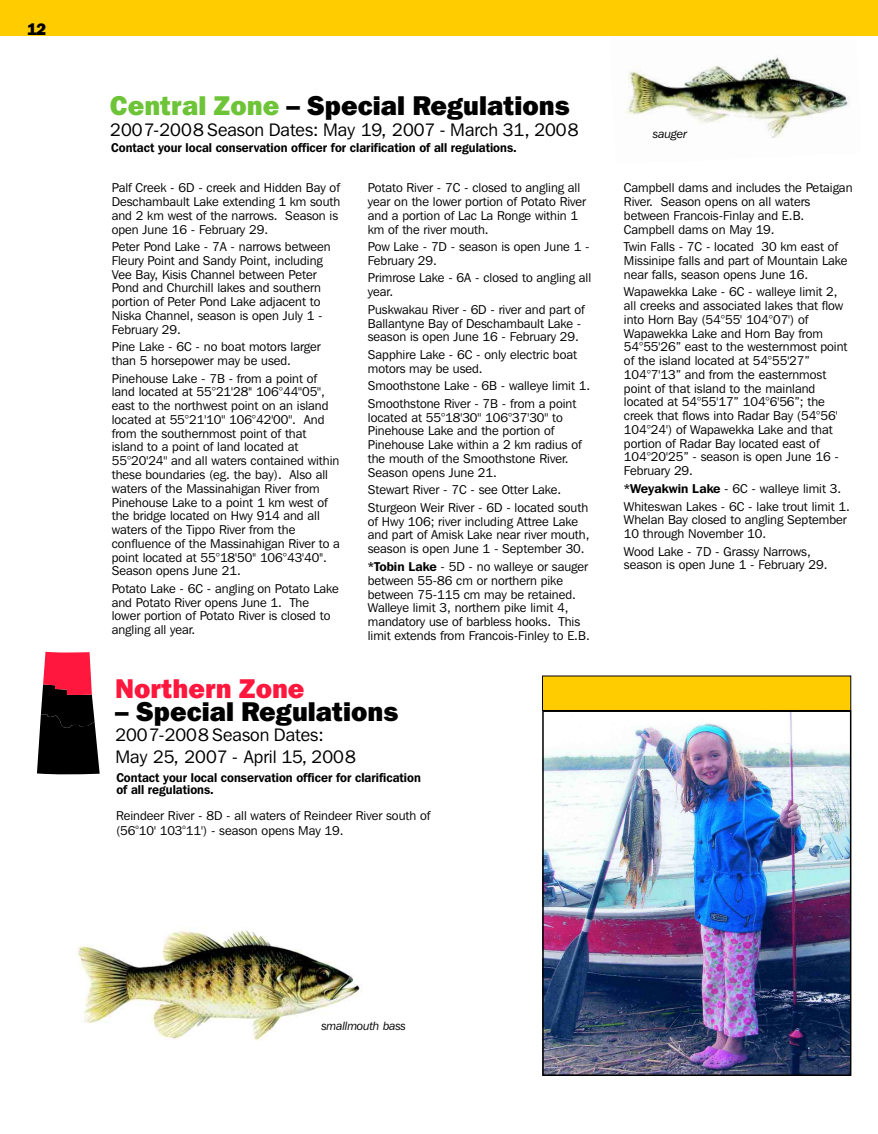
<style>
.page{position:relative;width:878px;height:1134px;background:#fff}
.page>*{position:absolute;margin:0;border:0;box-sizing:border-box;transform-origin:0 0}
.t1{font:800 27px "Franklin Gothic IT Cby BT";color:#000}
.t2{font:800 27px "Franklin Gothic IT Cby BT";color:#ff173d}
.t3{font:18px/21.6px "Franklin Gothic IT Cby BT";color:#000}
.t4{font:800 16.5px "Franklin Gothic IT Cby BT";color:#000}
.t5{font:12.75px/13.8px "Franklin Gothic IT Cby BT";color:#000}
.t6{font:700 12.75px/12px "Franklin Gothic IT Cby BT";color:#000;scale:.94 1}
.t7{font:italic 12px "Franklin Gothic IT Cby BT";letter-spacing:-.015em;color:#000}
.t8{font:6.3px "Franklin Gothic IT Cby BT";color:#000}
.s1{color:#6ec438}
.s2{font-weight:700}
</style>
<div class="page">
<img style="left:609px;top:35px;width:250px;height:103px">
<div style="left:0;top:0;width:878px;height:35px;background:#fc0"></div>
<svg style="left:37px;top:652px;width:63px;height:123px;background:#663039"></svg>
<img style="left:545px;top:713px;width:303px;height:360px">
<div style="left:542px;top:710px;width:309px;height:366px;border:2px solid #000"></div>
<img style="left:77px;top:927px;width:283px;height:114px">
<div style="left:542px;top:676px;width:309px;height:35px;background:#fc0"></div>
<p class="t4" style="left:27px;top:22px;width:21px">12</p>
<h1 class="t1" style="left:110px;top:94px;width:461px"><span class="s1">Central Zone</span> – Special Regulations</h1>
<h2 class="t3" style="left:110px;top:120px;width:470px">2007-2008 Season Dates: May 19, 2007 - March 31, 2008</h2>
<p class="t6" style="left:111px;top:142px;width:433px">Contact your local conservation officer for clarification of all regulations.</p>
<p class="t7" style="left:653px;top:129px;width:35px">sauger</p>
<p class="t5" style="left:112px;top:182px;width:230px">Palf Creek - 6D - creek and Hidden Bay of</p>
<p class="t5" style="left:368px;top:182px;width:214px">Potato River - 7C - closed to angling all</p>
<p class="t5" style="left:624px;top:182px;width:230px">Campbell dams and includes the Petaigan</p>
<p class="t5" style="left:112px;top:196px;width:230px">Deschambault Lake extending 1 km south</p>
<p class="t5" style="left:368px;top:196px;width:220px">year on the lower portion of Potato River</p>
<p class="t5" style="left:624px;top:196px;width:188px">River. Season opens on all waters</p>
<p class="t5" style="left:112px;top:210px;width:228px">and 2 km west of the narrows. Season is</p>
<p class="t5" style="left:368px;top:210px;width:212px">and a portion of Lac La Ronge within 1</p>
<p class="t5" style="left:624px;top:210px;width:182px">between Francois-Finlay and E.B.</p>
<p class="t5" style="left:112px;top:223px;width:158px">open June 16 - February 29.</p>
<p class="t5" style="left:368px;top:223px;width:122px">km of the river mouth.</p>
<p class="t5" style="left:624px;top:223px;width:152px">Campbell dams on May 19.</p>
<p class="t5" style="left:112px;top:241px;width:220px">Peter Pond Lake - 7A - narrows between</p>
<p class="t5" style="left:368px;top:241px;width:223px">Pow Lake - 7D - season is open June 1 -</p>
<p class="t5" style="left:624px;top:241px;width:216px">Twin Falls - 7C - located 30 km east of</p>
<p class="t5" style="left:112px;top:255px;width:212px">Fleury Point and Sandy Point, including</p>
<p class="t5" style="left:368px;top:255px;width:71px">February 29.</p>
<p class="t5" style="left:624px;top:255px;width:225px">Missinipe falls and part of Mountain Lake</p>
<p class="t5" style="left:112px;top:268px;width:206px">Vee Bay, Kisis Channel between Peter</p>
<p class="t5" style="left:624px;top:268px;width:186px">near falls, season opens June 16.</p>
<p class="t5" style="left:368px;top:272px;width:225px">Primrose Lake - 6A - closed to angling all</p>
<p class="t5" style="left:112px;top:282px;width:210px">Pond and Churchill lakes and southern</p>
<p class="t5" style="left:368px;top:286px;width:27px">year.</p>
<p class="t5" style="left:624px;top:286px;width:215px">Wapawekka Lake - 6C - walleye limit 2,</p>
<p class="t5" style="left:112px;top:296px;width:210px">portion of Peter Pond Lake adjacent to</p>
<p class="t5" style="left:624px;top:300px;width:221px">all creeks and associated lakes that flow</p>
<p class="t5" style="left:368px;top:304px;width:218px">Puskwakau River - 6D - river and part of</p>
<p class="t5" style="left:112px;top:310px;width:212px">Niska Channel, season is open July 1 -</p>
<p class="t5" style="left:368px;top:317px;width:215px">Ballantyne Bay of Deschambault Lake -</p>
<p class="t5" style="left:624px;top:314px;width:186px">into Horn Bay (54°55' 104°07') of</p>
<p class="t5" style="left:112px;top:323px;width:71px">February 29.</p>
<p class="t5" style="left:624px;top:327px;width:201px">Wapawekka Lake and Horn Bay from</p>
<p class="t5" style="left:368px;top:331px;width:213px">season is open June 16 - February 29.</p>
<p class="t5" style="left:112px;top:341px;width:210px">Pine Lake - 6C - no boat motors larger</p>
<p class="t5" style="left:624px;top:341px;width:225px">54°55'26” east to the westernmost point</p>
<p class="t5" style="left:368px;top:349px;width:211px">Sapphire Lake - 6C - only electric boat</p>
<p class="t5" style="left:112px;top:355px;width:181px">than 5 horsepower may be used.</p>
<p class="t5" style="left:624px;top:355px;width:187px">of the island located at 54°55'27”</p>
<p class="t5" style="left:368px;top:362px;width:116px">motors may be used.</p>
<p class="t5" style="left:624px;top:369px;width:204px">104°7'13” and from the easternmost</p>
<p class="t5" style="left:112px;top:372px;width:207px">Pinehouse Lake - 7B - from a point of</p>
<p class="t5" style="left:368px;top:380px;width:224px">Smoothstone Lake - 6B - walleye limit 1.</p>
<p class="t5" style="left:624px;top:382px;width:193px">point of that island to the mainland</p>
<p class="t5" style="left:112px;top:386px;width:215px">land located at 55°21'28'' 106°44''05'',</p>
<p class="t5" style="left:368px;top:398px;width:210px">Smoothstone River - 7B - from a point</p>
<p class="t5" style="left:624px;top:396px;width:202px">located at 54°55'17” 104°6'56”; the</p>
<p class="t5" style="left:112px;top:400px;width:218px">east to the northwest point on an island</p>
<p class="t5" style="left:368px;top:411px;width:196px">located at 55°18'30'' 106°37'30'' to</p>
<p class="t5" style="left:624px;top:410px;width:215px">creek that flows into Radar Bay (54°56'</p>
<p class="t5" style="left:112px;top:414px;width:214px">located at 55°21'10'' 106°42'00''. And</p>
<p class="t5" style="left:368px;top:425px;width:188px">Pinehouse Lake and the portion of</p>
<p class="t5" style="left:624px;top:424px;width:210px">104°24') of Wapawekka Lake and that</p>
<p class="t5" style="left:112px;top:427px;width:196px">from the southernmost point of that</p>
<p class="t5" style="left:368px;top:439px;width:215px">Pinehouse Lake within a 2 km radius of</p>
<p class="t5" style="left:624px;top:437px;width:197px">portion of Radar Bay located east of</p>
<p class="t5" style="left:112px;top:441px;width:188px">island to a point of land located at</p>
<p class="t5" style="left:368px;top:453px;width:202px">the mouth of the Smoothstone River.</p>
<p class="t5" style="left:624px;top:451px;width:216px">104°20'25” - season is open June 16 -</p>
<p class="t5" style="left:112px;top:455px;width:229px">55°20'24'' and all waters contained within</p>
<p class="t5" style="left:368px;top:466px;width:131px">Season opens June 21.</p>
<p class="t5" style="left:624px;top:465px;width:71px">February 29.</p>
<p class="t5" style="left:112px;top:469px;width:218px">these boundaries (eg. the bay). Also all waters of the Massinahigan River from</p>
<p class="t5" style="left:368px;top:484px;width:195px">Stewart River - 7C - see Otter Lake.</p>
<p class="t5" style="left:624px;top:483px;width:219px"><span class="s2">*Weyakwin Lake</span> - 6C - walleye limit 3.</p>
<p class="t5" style="left:112px;top:496px;width:217px">Pinehouse Lake to a point 1 km west of</p>
<p class="t5" style="left:368px;top:502px;width:222px">Sturgeon Weir River - 6D - located south</p>
<p class="t5" style="left:624px;top:500px;width:227px">Whiteswan Lakes - 6C - lake trout limit 1.</p>
<p class="t5" style="left:112px;top:510px;width:209px">the bridge located on Hwy 914 and all</p>
<p class="t5" style="left:368px;top:515px;width:212px">of Hwy 106; river including Attree Lake</p>
<p class="t5" style="left:624px;top:514px;width:224px">Whelan Bay closed to angling September</p>
<p class="t5" style="left:112px;top:524px;width:185px">waters of the Tippo River from the</p>
<p class="t5" style="left:368px;top:529px;width:223px">and part of Amisk Lake near river mouth,</p>
<p class="t5" style="left:624px;top:528px;width:144px">10 through November 10.</p>
<p class="t5" style="left:112px;top:538px;width:230px">confluence of the Massinahigan River to a</p>
<p class="t5" style="left:368px;top:543px;width:218px">season is open June 1 - September 30.</p>
<p class="t5" style="left:624px;top:545px;width:188px">Wood Lake - 7D - Grassy Narrows,</p>
<p class="t5" style="left:112px;top:551px;width:217px">point located at 55°18'50'' 106°43'40''.</p>
<p class="t5" style="left:368px;top:561px;width:222px"><span class="s2">*Tobin Lake</span> - 5D - no walleye or sauger</p>
<p class="t5" style="left:624px;top:559px;width:205px">season is open June 1 - February 29.</p>
<p class="t5" style="left:112px;top:565px;width:131px">Season opens June 21.</p>
<p class="t5" style="left:368px;top:575px;width:197px">between 55-86 cm or northern pike</p>
<p class="t5" style="left:112px;top:583px;width:228px">Potato Lake - 6C - angling on Potato Lake</p>
<p class="t5" style="left:368px;top:588px;width:210px">between 75-115 cm may be retained.</p>
<p class="t5" style="left:112px;top:597px;width:199px">and Potato River opens June 1. The</p>
<p class="t5" style="left:368px;top:602px;width:202px">Walleye limit 3, northern pike limit 4,</p>
<p class="t5" style="left:112px;top:610px;width:220px">lower portion of Potato River is closed to</p>
<p class="t5" style="left:368px;top:616px;width:214px">mandatory use of barbless hooks. This</p>
<p class="t5" style="left:112px;top:624px;width:85px">angling all year.</p>
<p class="t5" style="left:368px;top:630px;width:223px">limit extends from Francois-Finley to E.B.</p>
<h1 class="t2" style="left:115px;top:677px;width:191px">Northern Zone</h1>
<h1 class="t1" style="left:115px;top:700px;width:285px">– Special Regulations</h1>
<h2 class="t3" style="left:115px;top:726px;width:242px">2007-2008 Season Dates:<br>May 25, 2007 - April 15, 2008</h2>
<p class="t6" style="left:116px;top:772px;width:325px">Contact your local conservation officer for clarification of all regulations.</p>
<p class="t5" style="left:116px;top:810px;width:316px">Reindeer River - 8D - all waters of Reindeer River south of</p>
<p class="t8" style="left:135px;top:824px;width:5px">o</p>
<p class="t8" style="left:183px;top:824px;width:5px">o</p>
<p class="t5" style="left:116px;top:825px;width:229px">(56 10' 103 11') - season opens May 19.</p>
<p class="t7" style="left:321px;top:1021px;width:86px">smallmouth bass</p>
</div>
